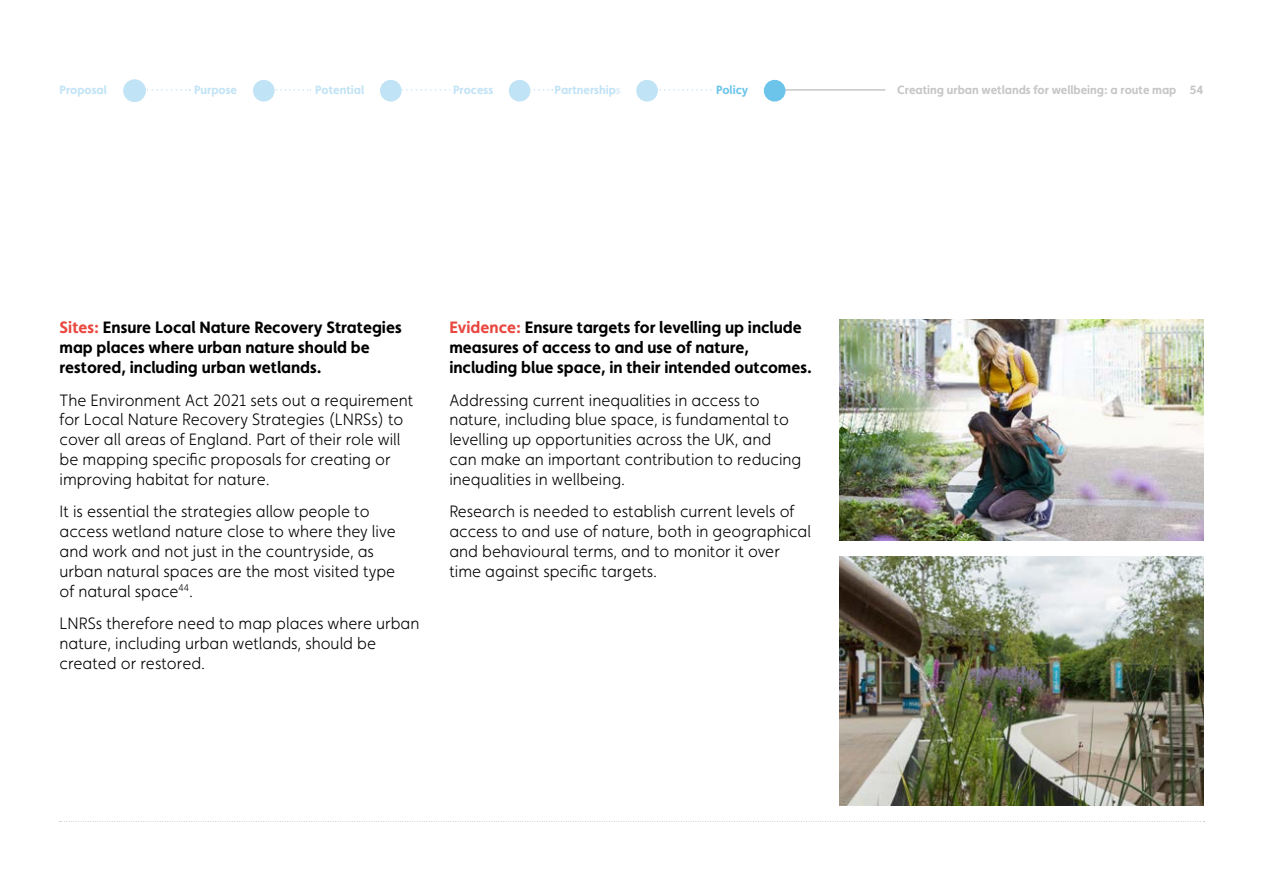
<style>
.page{position:relative;width:1263px;height:893px;background:#fff}
.page>*{position:absolute;margin:0;border:0;box-sizing:border-box;transform-origin:0 0}
.t1{font:300 16.5px/19.8px "Faricy New";color:#000}
.t2{font:700 16.5px/19.8px "Faricy New";color:#000}
.t3{font:700 12px "Faricy New";color:#c6c6c6}
.t4{font:700 12px "Faricy New";color:#c1e3f6}
.t5{font:700 12px "Faricy New";color:#6cc4ea}
.s1{color:#dbeefa}
.s2{color:#e9473f}
</style>
<div class="page">
<svg style="left:60px;top:821px;width:1144px;height:1px"></svg>
<hr style="left:771px;top:89px;width:114px;height:2px;background:#c6c6c6">
<svg style="left:147px;top:89px;width:43px;height:2px"></svg>
<svg style="left:276px;top:89px;width:35px;height:2px"></svg>
<svg style="left:402px;top:89px;width:49px;height:2px"></svg>
<svg style="left:530px;top:89px;width:23px;height:2px"></svg>
<svg style="left:659px;top:89px;width:53px;height:2px"></svg>
<div style="left:255px;top:82px;width:17px;height:17px;background:#c1e3f6;border-radius:50%"></div>
<div style="left:253px;top:80px;width:22px;height:22px;border:5px solid #c1e3f6;border-radius:50%"></div>
<div style="left:382px;top:82px;width:17px;height:17px;background:#c1e3f6;border-radius:50%"></div>
<div style="left:380px;top:80px;width:22px;height:22px;border:5px solid #c1e3f6;border-radius:50%"></div>
<div style="left:511px;top:82px;width:17px;height:17px;background:#c1e3f6;border-radius:50%"></div>
<div style="left:509px;top:80px;width:21px;height:22px;border:5px solid #c1e3f6;border-radius:50%"></div>
<div style="left:639px;top:82px;width:16px;height:17px;background:#c1e3f6;border-radius:50%"></div>
<div style="left:636px;top:80px;width:22px;height:22px;border:5px solid #c1e3f6;border-radius:50%"></div>
<div style="left:766px;top:82px;width:17px;height:17px;background:#6cc4ea;border-radius:50%"></div>
<div style="left:764px;top:80px;width:21px;height:22px;border:5px solid #6cc4ea;border-radius:50%"></div>
<div style="left:126px;top:82px;width:17px;height:17px;background:#c1e3f6;border-radius:50%"></div>
<div style="left:123px;top:79px;width:23px;height:23px;border:6px solid #c1e3f6;border-radius:50%"></div>
<img style="left:839px;top:320px;width:364px;height:221px">
<img style="left:839px;top:556px;width:364px;height:250px">
<p class="t4" style="left:60px;top:83px;width:49px">Proposal</p>
<p class="t4" style="left:194px;top:83px;width:45px">Purpose</p>
<p class="t4" style="left:315px;top:83px;width:50px">Potential</p>
<p class="t4" style="left:453px;top:83px;width:42px">Process</p>
<p class="t4" style="left:555px;top:83px;width:68px">Partnership<span class="s1">s</span></p>
<p class="t5" style="left:716px;top:83px;width:34px">Policy</p>
<p class="t3" style="left:897px;top:83px;width:308px">Creating urban wetlands for wellbeing: a route map 54</p>
<p class="t2" style="left:60px;top:318px;width:344px"><span class="s2">Sites:</span> Ensure Local Nature Recovery Strategies map places where urban nature should be restored, including urban wetlands.</p>
<p class="t1" style="left:60px;top:390px;width:355px">The Environment Act 2021 sets out a requirement for Local Nature Recovery Strategies (LNRSs) to cover all areas of England. Part of their role will be mapping specific proposals for creating or improving habitat for nature.</p>
<p class="t1" style="left:60px;top:502px;width:338px">It is essential the strategies allow people to access wetland nature close to where they live and work and not just in the countryside, as urban natural spaces are the most visited type of natural space<sup>44</sup>.</p>
<p class="t1" style="left:60px;top:613px;width:361px">LNRSs therefore need to map places where urban nature, including urban wetlands, should be created or restored.</p>
<p class="t2" style="left:449px;top:318px;width:364px"><span class="s2">Evidence:</span> Ensure targets for levelling up include measures of access to and use of nature, including blue space, in their intended outcomes.</p>
<p class="t1" style="left:449px;top:390px;width:354px">Addressing current inequalities in access to nature, including blue space, is fundamental to levelling up opportunities across the UK, and can make an important contribution to reducing inequalities in wellbeing.</p>
<p class="t1" style="left:449px;top:502px;width:363px">Research is needed to establish current levels of access to and use of nature, both in geographical and behavioural terms, and to monitor it over time against specific targets.</p>
</div>
